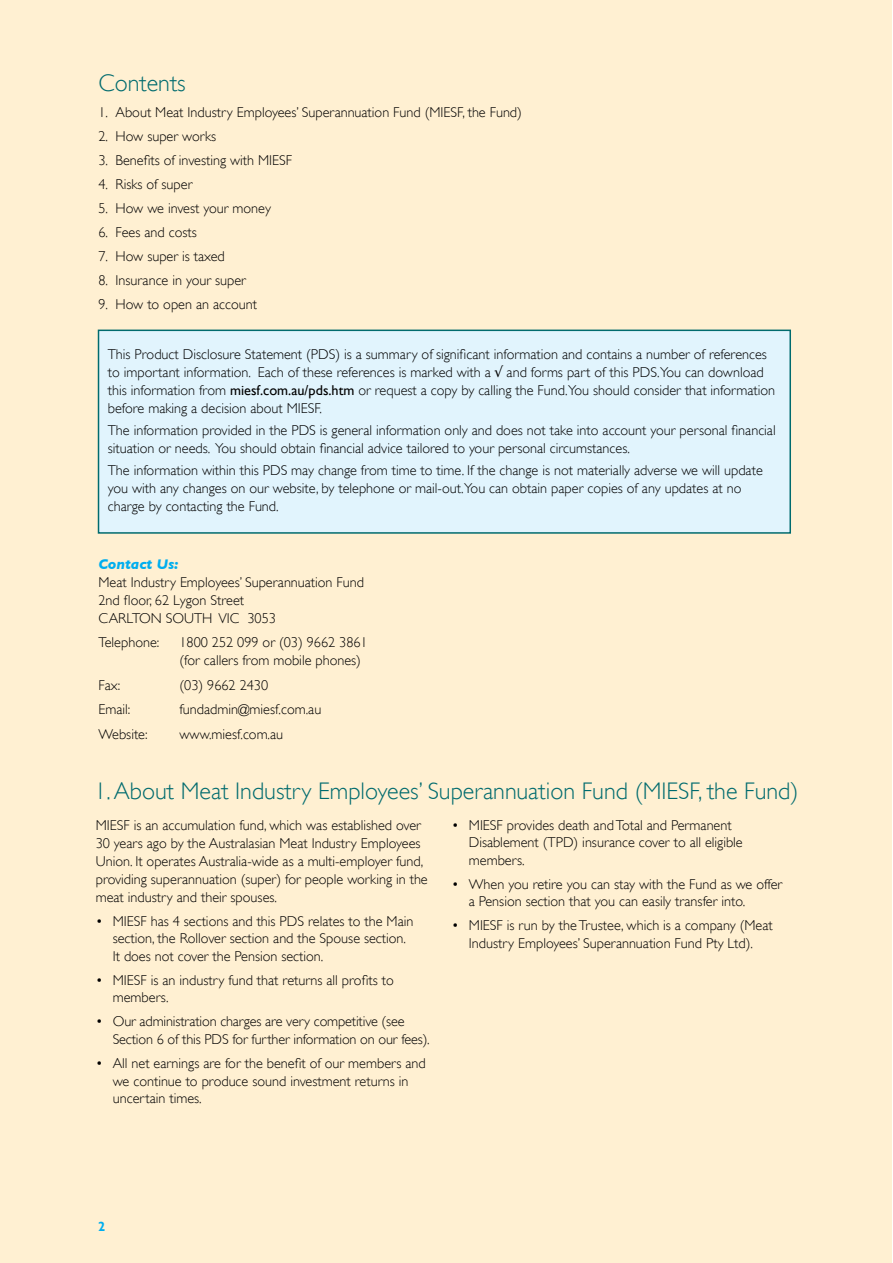
<style>
.page{position:relative;width:893px;height:1263px;background:#fff}
.page>*{position:absolute;margin:0;border:0;box-sizing:border-box;transform-origin:0 0}
.t1{font:300 24px "Gill Sans";color:#006b6e}
.t2{font:300 14.25px/18px "Gill Sans";color:#000}
.t3{font:italic 700 14.25px "Gill Sans";color:#00aeef}
.t4{font:700 condensed 13.5px "Gill Sans";color:#00aeef}
.s1{font-weight:400}
</style>
<div class="page">
<div style="left:0;top:0;width:892px;height:1263px;background:#fff0d2"></div>
<div style="left:99px;top:330px;width:691px;height:203px;background:#e1f4fd"></div>
<div style="left:98px;top:330px;width:693px;height:204px;border:2px solid #006b6e"></div>
<h1 class="t1" style="left:99px;top:69px;width:89px">Contents</h1>
<p class="t2" style="left:99px;top:103px;width:425px">1. About Meat Industry Employees’ Superannuation Fund (MIESF, the Fund)</p>
<p class="t2" style="left:99px;top:127px;width:119px">2. How super works</p>
<p class="t2" style="left:99px;top:151px;width:195px">3. Benefits of investing with MIESF</p>
<p class="t2" style="left:99px;top:175px;width:95px">4. Risks of super</p>
<p class="t2" style="left:99px;top:199px;width:174px">5. How we invest your money</p>
<p class="t2" style="left:99px;top:223px;width:100px">6. Fees and costs</p>
<p class="t2" style="left:99px;top:247px;width:128px">7. How super is taxed</p>
<p class="t2" style="left:99px;top:271px;width:149px">8. Insurance in your super</p>
<p class="t2" style="left:99px;top:295px;width:160px">9. How to open an account</p>
<p class="t2" style="left:108px;top:345px;width:669px">This Product Disclosure Statement (PDS) is a summary of significant information and contains a number of references to important information. Each of these references is marked with a √ and forms part of this PDS.You can download this information from <span class="s1">miesf.com.au/pds.htm</span> or request a copy by calling the Fund.You should consider that information before making a decision about MIESF.</p>
<p class="t2" style="left:108px;top:421px;width:669px">The information provided in the PDS is general information only and does not take into account your personal financial situation or needs. You should obtain financial advice tailored to your personal circumstances.</p>
<p class="t2" style="left:108px;top:462px;width:657px">The information within this PDS may change from time to time. If the change is not materially adverse we will update you with any changes on our website, by telephone or mail-out.You can obtain paper copies of any updates at no charge by contacting the Fund.</p>
<p class="t3" style="left:99px;top:556px;width:82px">Contact Us:</p>
<p class="t2" style="left:99px;top:573px;width:267px">Meat Industry Employees’ Superannuation Fund<br>2nd floor, 62 Lygon Street<br>CARLTON SOUTH VIC 3053</p>
<p class="t2" style="left:99px;top:634px;width:62px">Telephone:</p>
<p class="t2" style="left:180px;top:634px;width:190px">1800 252 099 or (03) 9662 3861 (for callers from mobile phones)</p>
<p class="t2" style="left:99px;top:676px;width:23px">Fax:</p>
<p class="t2" style="left:180px;top:676px;width:90px">(03) 9662 2430</p>
<p class="t2" style="left:99px;top:700px;width:33px">Email:</p>
<p class="t2" style="left:180px;top:700px;width:143px">fundadmin@miesf.com.au</p>
<p class="t2" style="left:99px;top:725px;width:51px">Website:</p>
<p class="t2" style="left:180px;top:725px;width:105px">www.miesf.com.au</p>
<h1 class="t1" style="left:94px;top:777px;width:706px">1. About Meat Industry Employees’ Superannuation Fund (MIESF, the Fund)</h1>
<p class="t2" style="left:96px;top:816px;width:334px">MIESF is an accumulation fund, which was established over 30 years ago by the Australasian Meat Industry Employees Union. It operates Australia-wide as a multi-employer fund, providing superannuation (super) for people working in the meat industry and their spouses.</p>
<p class="t2" style="left:113px;top:912px;width:302px;text-indent:-17px">• MIESF has 4 sections and this PDS relates to the Main section, the Rollover section and the Spouse section.<br>It does not cover the Pension section.</p>
<p class="t2" style="left:113px;top:971px;width:283px;text-indent:-17px">• MIESF is an industry fund that returns all profits to members.</p>
<p class="t2" style="left:113px;top:1013px;width:319px;text-indent:-17px">• Our administration charges are very competitive (see<br>Section 6 of this PDS for further information on our fees).</p>
<p class="t2" style="left:113px;top:1054px;width:315px;text-indent:-17px">• All net earnings are for the benefit of our members and we continue to produce sound investment returns in uncertain times.</p>
<p class="t2" style="left:469px;top:816px;width:275px;text-indent:-17px">• MIESF provides death andTotal and Permanent<br>Disablement (TPD) insurance cover to all eligible members.</p>
<p class="t2" style="left:469px;top:875px;width:315px;text-indent:-17px">• When you retire you can stay with the Fund as we offer a Pension section that you can easily transfer into.</p>
<p class="t2" style="left:452px;top:917px;width:322px;text-align:center">• MIESF is run by theTrustee, which is a company (Meat<br>Industry Employees’ Superannuation Fund Pty Ltd).</p>
<p class="t4" style="left:99px;top:1218px;width:9px">2</p>
</div>
